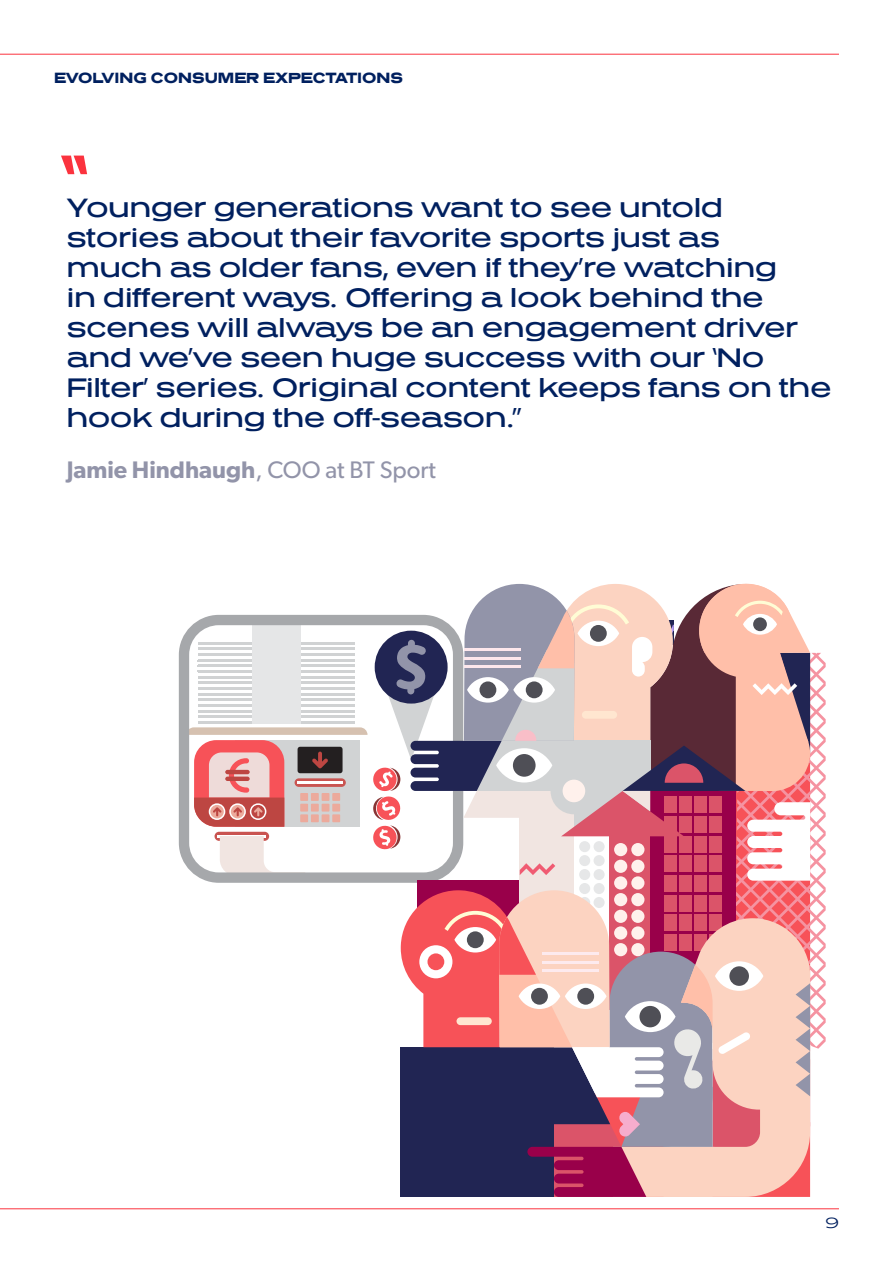
<style>
.page{position:relative;width:893px;height:1263px;background:#fff}
.page>*{position:absolute;margin:0;border:0;box-sizing:border-box;transform-origin:0 0}
.t1{font:75px "Presicav Tight Hv";color:#fb333e}
.Quote_-_Highliths{font:27px/30px "Presicav Tight Rg";color:#00205f}
.Quote_Author{font:600 24px "Gibson";color:#9294a9}
.Section_Title{font:15px "Presicav Tight Hv";color:#00205f}
.t2{font:15px "Presicav Tight Lt";color:#00205f}
.s1{font-weight:400}
</style>
<div class="page">
<hr style="left:0;top:1208px;width:839px;height:1px;background:#fb333e">
<hr style="left:0;top:54px;width:839px;height:1px;background:#fb333e">
<svg style="left:179px;top:632px;width:238px;height:251px;fill:#a6a8ab"></svg>
<svg style="left:609px;top:881px;width:41px;height:9px"></svg>
<div style="left:594px;top:883px;width:11px;height:11px;background:#e6e7e8;border-radius:50%"></div>
<div style="left:579px;top:883px;width:11px;height:11px;background:#e6e7e8;border-radius:50%"></div>
<div style="left:614px;top:876px;width:13px;height:13px;background:#fff1ec;border-radius:50%"></div>
<div style="left:631px;top:876px;width:13px;height:13px;background:#fff1ec;border-radius:50%"></div>
<svg style="left:736px;top:653px;width:90px;height:396px"></svg>
<div style="left:650px;top:791px;width:86px;height:181px;background:#99004a"></div>
<div style="left:664px;top:875px;width:12px;height:16px;background:#db5469"></div>
<div style="left:679px;top:875px;width:12px;height:16px;background:#db5469"></div>
<div style="left:694px;top:875px;width:13px;height:16px;background:#db5469"></div>
<div style="left:710px;top:875px;width:12px;height:16px;background:#db5469"></div>
<div style="left:417px;top:880px;width:106px;height:47px;background:#99004a"></div>
<div style="left:520px;top:741px;width:54px;height:179px;background:#f1e5e1"></div>
<svg style="left:401px;top:890px;width:409px;height:307px"></svg>
<svg style="left:186px;top:584px;width:624px;height:297px"></svg>
<p class="Section_Title" style="left:54px;top:68px;width:351px">EVOLVING CONSUMER EXPECTATIONS</p>
<p class="t1" style="left:60px;top:135px;width:29px">“</p>
<p class="Quote_-_Highliths" style="left:67px;top:192px;width:766px">Younger generations want to see untold stories about their favorite sports just as<br>much as older fans, even if they’re watching<br>in different ways. Offering a look behind the scenes will always be an engagement driver and we’ve seen huge success with our ‘No Filter’ series. Original content keeps fans on the hook during the off-season.”</p>
<p class="Quote_Author" style="left:67px;top:455px;width:371px">Jamie Hindhaugh<span class="s1">, COO at BT Sport</span></p>
<p class="t2" style="left:826px;top:1213px;width:15px">9</p>
</div>
